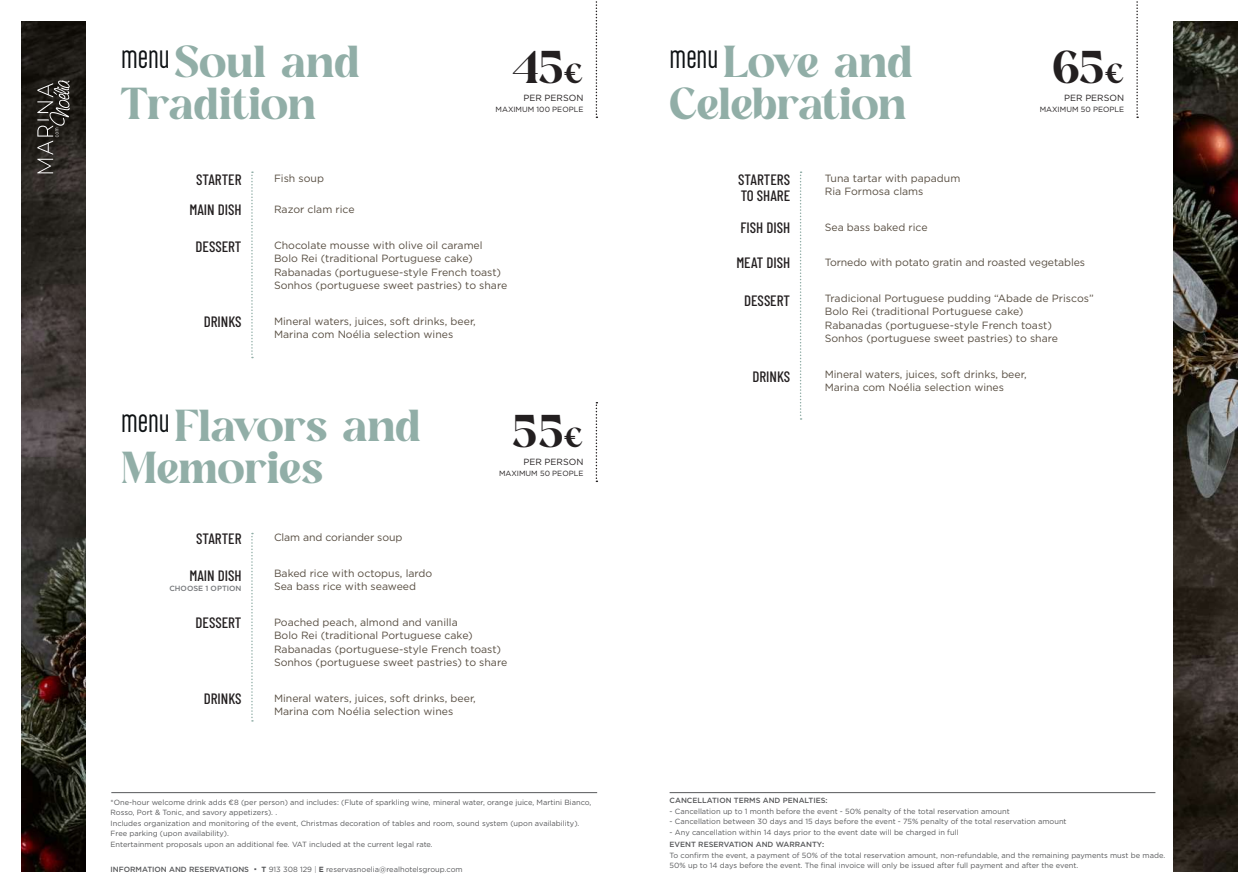
<style>
.page{position:relative;width:1259px;height:893px;background:#fff}
.page>*{position:absolute;margin:0;border:0;box-sizing:border-box;transform-origin:0 0}
.t1{font:44.7px "Mastery Kingdom";color:#231f20}
.t2{font:43.5px/42px "Mastery Kingdom";letter-spacing:-.01em;color:#91aea7}
.t3{font:500 15px/16.5px "Barlow Condensed";color:#231f20}
.t4{font:10.5px/13.5px "Gotham";color:#584e42}
.t5{font:9px "Gotham";color:#231f20}
.t6{font:7.5px/10.5px "Gotham";color:#57585a}
.t7{font:500 7.5px "Gotham";color:#57585a}
.t8{font:7.5px "Gotham";color:#231f20}
.t9{font:500 7.5px "Gotham";color:#76787b}
.s1{font-size:26.85px}
.s2{font-weight:500}
.s3{font-weight:900;font-size:9px}
.s4{font-weight:700}
.s5{font-weight:300}
</style>
<div class="page">
<img style="left:22px;top:21px;width:63px;height:851px">
<hr style="left:111px;top:792px;width:486px;height:1px;background:#57585a">
<svg style="left:595px;top:1px;width:2px;height:117px"></svg>
<svg style="left:595px;top:402px;width:2px;height:80px"></svg>
<img style="left:1174px;top:21px;width:63px;height:851px">
<hr style="left:669px;top:792px;width:486px;height:1px;background:#57585a">
<svg style="left:1136px;top:1px;width:2px;height:117px"></svg>
<svg style="left:37px;top:80px;width:33px;height:93px"></svg>
<svg style="left:800px;top:171px;width:1px;height:249px"></svg>
<svg style="left:251px;top:171px;width:2px;height:187px"></svg>
<svg style="left:251px;top:533px;width:2px;height:189px"></svg>
<h2 class="t2" style="left:121px;top:41px;width:240px"><sup>menu</sup>Soul and<br>Tradition</h2>
<h1 class="t1" style="left:512px;top:40px;width:73px">45<span class="s1">€</span></h1>
<p class="t5" style="left:523px;top:92px;width:61px">PER PERSON</p>
<p class="t8" style="left:495px;top:104px;width:89px">MAXIMUM 100 PEOPLE</p>
<h3 class="t3" style="left:196px;top:170px;width:47px">STARTER</h3>
<h3 class="t3" style="left:189px;top:200px;width:54px">MAIN DISH</h3>
<h3 class="t3" style="left:196px;top:237px;width:47px">DESSERT</h3>
<h3 class="t3" style="left:204px;top:313px;width:39px">DRINKS</h3>
<h3 class="t4" style="left:274px;top:171px;width:51px">Fish soup</h3>
<h3 class="t4" style="left:274px;top:202px;width:82px">Razor clam rice</h3>
<h3 class="t4" style="left:274px;top:238px;width:235px">Chocolate mousse with olive oil caramel Bolo Rei (traditional Portuguese cake)<br>Rabanadas (portuguese-style French toast)<br>Sonhos (portuguese sweet pastries) to share</h3>
<h3 class="t4" style="left:274px;top:314px;width:203px">Mineral waters, juices, soft drinks, beer,<br>Marina com Noélia selection wines</h3>
<h2 class="t2" style="left:121px;top:405px;width:301px"><sup>menu</sup>Flavors and<br>Memories</h2>
<h1 class="t1" style="left:511px;top:404px;width:73px">55<span class="s1">€</span></h1>
<p class="t5" style="left:523px;top:456px;width:61px">PER PERSON</p>
<p class="t8" style="left:499px;top:468px;width:86px">MAXIMUM 50 PEOPLE</p>
<h3 class="t3" style="left:196px;top:529px;width:47px">STARTER</h3>
<h3 class="t3" style="left:189px;top:566px;width:54px">MAIN DISH</h3>
<p class="t9" style="left:169px;top:584px;width:74px">CHOOSE 1 OPTION</p>
<h3 class="t3" style="left:196px;top:613px;width:47px">DESSERT</h3>
<h3 class="t3" style="left:204px;top:689px;width:39px">DRINKS</h3>
<h3 class="t4" style="left:274px;top:530px;width:130px">Clam and coriander soup</h3>
<h3 class="t4" style="left:274px;top:566px;width:160px">Baked rice with octopus, lardo<br>Sea bass rice with seaweed</h3>
<h3 class="t4" style="left:274px;top:615px;width:235px">Poached peach, almond and vanilla<br>Bolo Rei (traditional Portuguese cake)<br>Rabanadas (portuguese-style French toast)<br>Sonhos (portuguese sweet pastries) to share</h3>
<h3 class="t4" style="left:274px;top:691px;width:203px">Mineral waters, juices, soft drinks, beer,<br>Marina com Noélia selection wines</h3>
<p class="t6" style="left:111px;top:797px;width:482px">*One-hour welcome drink adds €8 (per person) and includes: (Flute of sparkling wine, mineral water, orange juice, Martini Bianco, Rosso, Port &amp; Tonic, and savory appetizers). .<br>Includes organization and monitoring of the event, Christmas decoration of tables and room, sound system (upon availability).<br>Free parking (upon availability).<br>Entertainment proposals upon an additional fee. VAT included at the current legal rate.</p>
<p class="t6" style="left:111px;top:863px;width:353px"><span class="s2">INFORMATION AND RESERVATIONS</span> <span class="s3">·</span> <span class="s4">T</span> 913 308 129 <span class="s5">|</span> <span class="s4">E</span> reservasnoelia@realhotelsgroup.com</p>
<h2 class="t2" style="left:669px;top:41px;width:244px"><sup>menu</sup>Love and<br>Celebration</h2>
<h1 class="t1" style="left:1051px;top:40px;width:74px">65<span class="s1">€</span></h1>
<p class="t5" style="left:1064px;top:92px;width:61px">PER PERSON</p>
<p class="t8" style="left:1039px;top:104px;width:86px">MAXIMUM 50 PEOPLE</p>
<h3 class="t3" style="left:738px;top:170px;width:53px">STARTERS<br>TO SHARE</h3>
<h3 class="t4" style="left:824px;top:171px;width:137px">Tuna tartar with papadum<br>Ria Formosa clams</h3>
<h3 class="t4" style="left:824px;top:220px;width:104px">Sea bass baked rice</h3>
<h3 class="t4" style="left:824px;top:256px;width:262px">Tornedo with potato gratin and roasted vegetables</h3>
<h3 class="t4" style="left:824px;top:291px;width:270px">Tradicional Portuguese pudding “Abade de Priscos” Bolo Rei (traditional Portuguese cake)<br>Rabanadas (portuguese-style French toast)<br>Sonhos (portuguese sweet pastries) to share</h3>
<h3 class="t4" style="left:824px;top:367px;width:203px">Mineral waters, juices, soft drinks, beer,<br>Marina com Noélia selection wines</h3>
<h3 class="t3" style="left:740px;top:219px;width:51px">FISH DISH</h3>
<h3 class="t3" style="left:736px;top:253px;width:55px">MEAT DISH</h3>
<h3 class="t3" style="left:744px;top:291px;width:47px">DESSERT</h3>
<h3 class="t3" style="left:752px;top:367px;width:39px">DRINKS</h3>
<p class="t7" style="left:669px;top:795px;width:160px">CANCELLATION TERMS AND PENALTIES:</p>
<p class="t6" style="left:669px;top:805px;width:342px">- Cancellation up to 1 month before the event - 50% penalty of the total reservation amount</p>
<p class="t6" style="left:669px;top:816px;width:398px">- Cancellation between 30 days and 15 days before the event - 75% penalty of the total reservation amount</p>
<p class="t6" style="left:669px;top:826px;width:290px">- Any cancellation within 14 days prior to the event date will be charged in full</p>
<p class="t7" style="left:669px;top:840px;width:156px">EVENT RESERVATION AND WARRANTY:</p>
<p class="t6" style="left:669px;top:850px;width:497px">To confirm the event, a payment of 50% of the total reservation amount, non-refundable, and the remaining payments must be made.<br>50% up to 14 days before the event. The final invoice will only be issued after full payment and after the event.</p>
</div>
